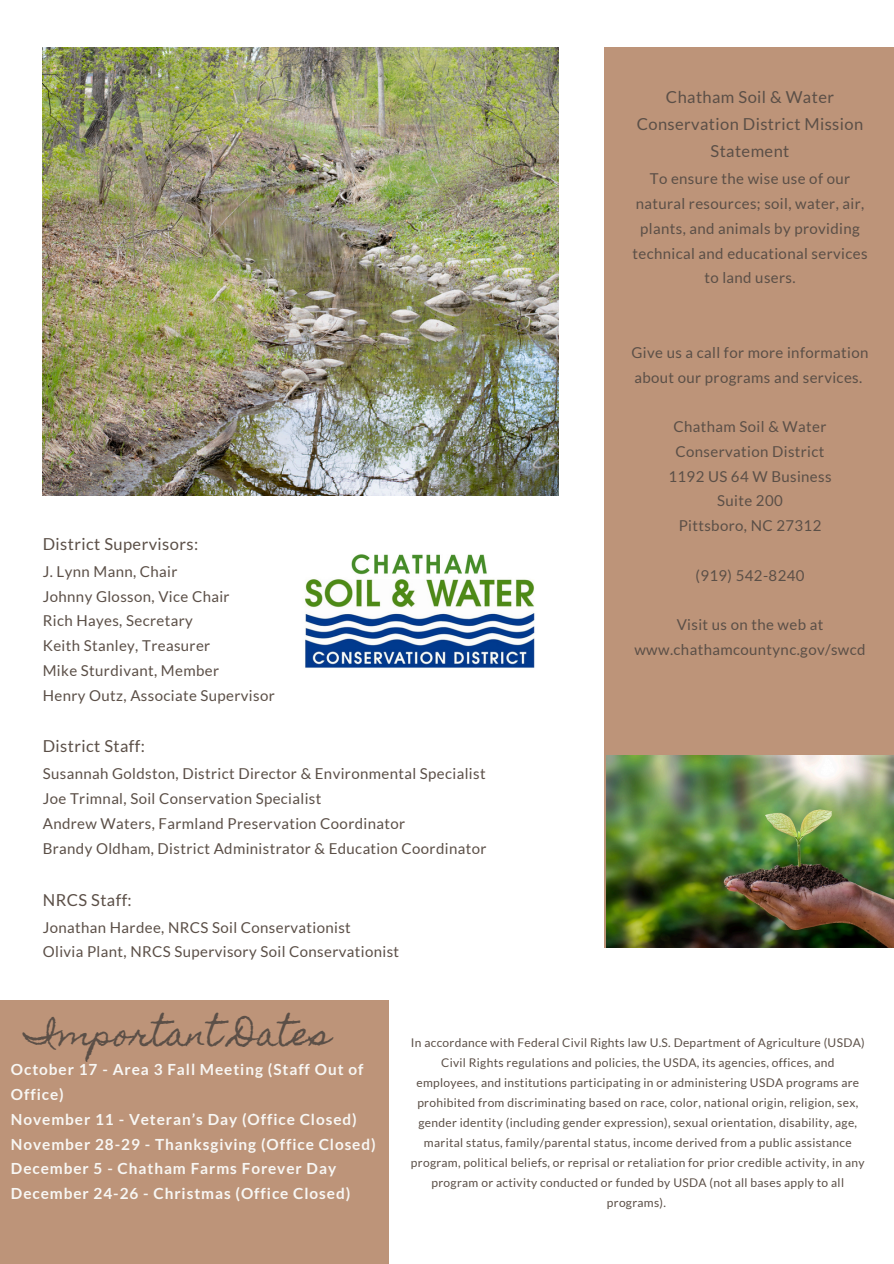
<style>
.page{position:relative;width:894px;height:1264px;background:#fff}
.page>*{position:absolute;margin:0;border:0;box-sizing:border-box;transform-origin:0 0}
.t1{font:31.95px "Homemade Apple";color:#5b4f47}
.t2{font:16.5px/27px "Lato";letter-spacing:.025em;color:#5b4f47;text-align:center}
.t3{font:700 15.3px/24.8px "Lato";letter-spacing:.06em;color:#f8f7f4}
.t4{font:15px/24.8px "Lato";letter-spacing:.025em;color:#5b4f47}
.t5{font:12px/20px "Lato";letter-spacing:.025em;color:#5b4f47;text-align:center}
</style>
<div class="page">
<div style="left:604px;top:47px;width:289px;height:900px;background:#bd9479"></div>
<img style="left:43px;top:47px;width:515px;height:448px">
<div style="left:0;top:999px;width:389px;height:264px;background:#bd9479"></div>
<img style="left:606px;top:755px;width:287px;height:192px">
<img style="left:305px;top:554px;width:230px;height:114px">
<h3 class="t2" style="left:43px;top:530px;width:157px">District Supervisors:</h3>
<h3 class="t4" style="left:43px;top:558px;width:233px">J. Lynn Mann, Chair<br>Johnny Glosson, Vice Chair<br>Rich Hayes, Secretary<br>Keith Stanley, Treasurer<br>Mike Sturdivant, Member<br>Henry Outz, Associate Supervisor</h3>
<p class="t2" style="left:43px;top:732px;width:104px">District Staff:</p>
<p class="t4" style="left:43px;top:761px;width:445px">Susannah Goldston, District Director &amp; Environmental Specialist Joe Trimnal, Soil Conservation Specialist<br>Andrew Waters, Farmland Preservation Coordinator<br>Brandy Oldham, District Administrator &amp; Education Coordinator</p>
<h3 class="t2" style="left:43px;top:885px;width:90px">NRCS Staff:</h3>
<h3 class="t4" style="left:43px;top:914px;width:358px">Jonathan Hardee, NRCS Soil Conservationist<br>Olivia Plant, NRCS Supervisory Soil Conservationist</h3>
<h3 class="t2" style="left:636px;top:83px;width:228px">Chatham Soil &amp; Water<br>Conservation District Mission<br>Statement</h3>
<h3 class="t4" style="left:632px;top:166px;width:236px;text-align:center">To ensure the wise use of our natural resources; soil, water, air, plants, and animals by providing technical and educational services to land users.</h3>
<h3 class="t4" style="left:631px;top:339px;width:238px">Give us a call for more information about our programs and services.</h3>
<h3 class="t4" style="left:668px;top:414px;width:165px;text-align:center">Chatham Soil &amp; Water<br>Conservation District<br>1192 US 64 W Business<br>Suite 200<br>Pittsboro, NC 27312</h3>
<h3 class="t4" style="left:695px;top:562px;width:110px">(919) 542-8240</h3>
<p class="t4" style="left:634px;top:612px;width:232px;text-align:center">Visit us on the web at www.chathamcountync.gov/swcd</p>
<h2 class="t1" style="left:26px;top:1015px;width:306px">Important Dates</h2>
<h1 class="t3" style="left:11px;top:1057px;width:366px">October 17 - Area 3 Fall Meeting (Staff Out of Office)<br>November 11 - Veteran’s Day (Office Closed)<br>November 28-29 - Thanksgiving (Office Closed)<br>December 5 - Chatham Farms Forever Day December 24-26 - Christmas (Office Closed)</h1>
<p class="t5" style="left:411px;top:1032px;width:455px">In accordance with Federal Civil Rights law U.S. Department of Agriculture (USDA)<br>Civil Rights regulations and policies, the USDA, its agencies, offices, and employees, and institutions participating in or administering USDA programs are prohibited from discriminating based on race, color, national origin, religion, sex, gender identity (including gender expression), sexual orientation, disability, age, marital status, family/parental status, income derived from a public assistance program, political beliefs, or reprisal or retaliation for prior credible activity, in any program or activity conducted or funded by USDA (not all bases apply to all programs).</p>
</div>
